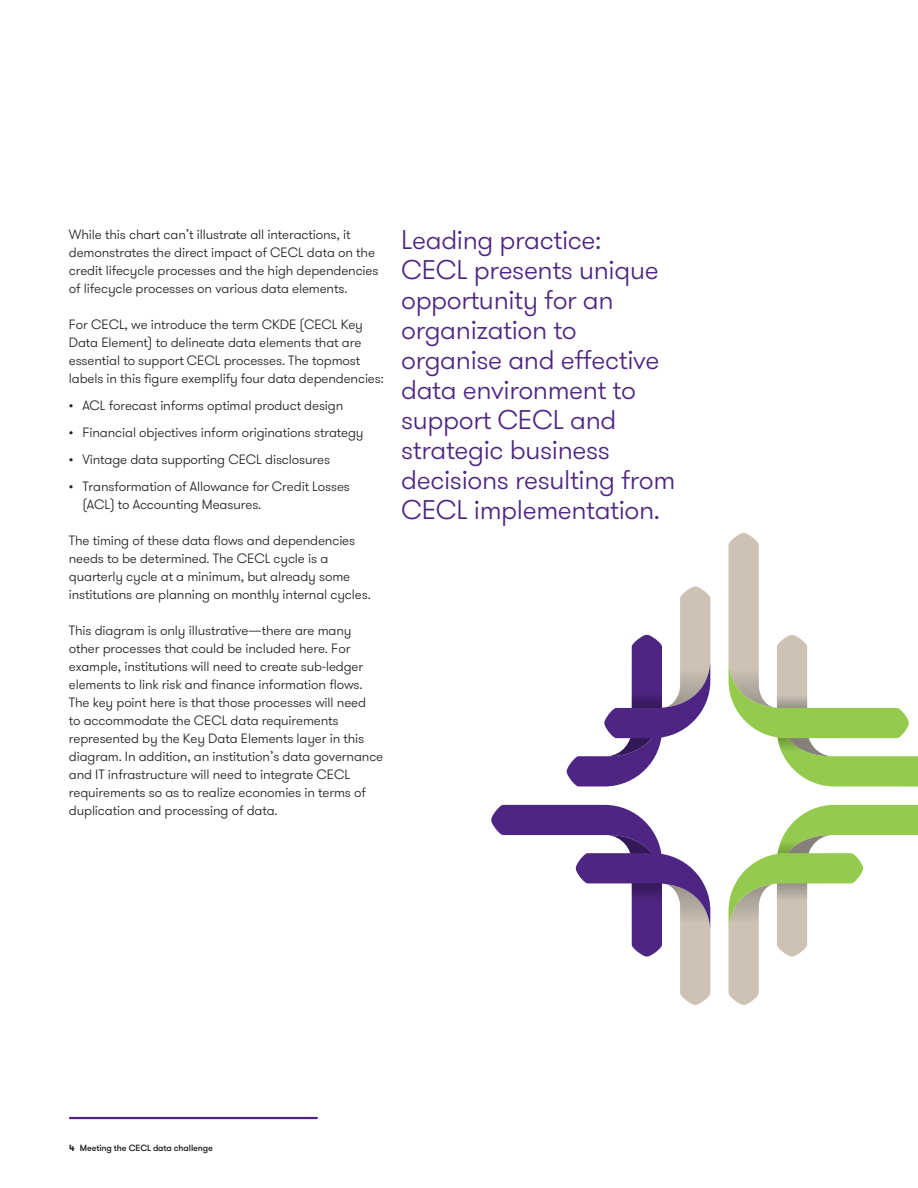
<style>
.page{position:relative;width:918px;height:1188px;background:#fff}
.page>*{position:absolute;margin:0;border:0;box-sizing:border-box;transform-origin:0 0}
.t1{font:300 27px/30px "GT Walsheim";letter-spacing:-.015em;color:#4e2582}
.t2{font:300 13.5px/18px "GT Walsheim";letter-spacing:-.01em;color:#231f20}
.t3{font:500 9px "GT Walsheim";letter-spacing:-.015em;color:#231f20}
.s1{font-weight:700}
</style>
<div class="page">
<hr style="left:70px;top:1117px;width:247px;height:2px;background:#4e2582">
<svg style="left:567px;top:533px;width:351px;height:254px"></svg>
<svg style="left:491px;top:805px;width:427px;height:200px"></svg>
<p class="t2" style="left:69px;top:226px;width:311px">While this chart can’t illustrate all interactions, it demonstrates the direct impact of CECL data on the credit lifecycle processes and the high dependencies of lifecycle processes on various data elements.</p>
<p class="t2" style="left:69px;top:316px;width:317px">For CECL, we introduce the term CKDE (CECL Key Data Element) to delineate data elements that are essential to support CECL processes. The topmost labels in this figure exemplify four data dependencies:</p>
<p class="t2" style="left:69px;top:397px;width:276px">• ACL forecast informs optimal product design</p>
<p class="t2" style="left:69px;top:424px;width:296px">• Financial objectives inform originations strategy</p>
<p class="t2" style="left:69px;top:451px;width:263px">• Vintage data supporting CECL disclosures</p>
<p class="t2" style="left:82px;top:478px;width:269px;text-indent:-14px">• Transformation of Allowance for Credit Losses (ACL) to Accounting Measures.</p>
<p class="t2" style="left:69px;top:532px;width:303px">The timing of these data flows and dependencies needs to be determined. The CECL cycle is a quarterly cycle at a minimum, but already some institutions are planning on monthly internal cycles.</p>
<p class="t2" style="left:69px;top:622px;width:316px">This diagram is only illustrative—there are many other processes that could be included here. For example, institutions will need to create sub-ledger elements to link risk and finance information flows.<br>The key point here is that those processes will need<br>to accommodate the CECL data requirements represented by the Key Data Elements layer in this diagram. In addition, an institution’s data governance and IT infrastructure will need to integrate CECL requirements so as to realize economies in terms of duplication and processing of data.</p>
<h1 class="t1" style="left:401px;top:226px;width:276px">Leading practice:<br>CECL presents unique opportunity for an organization to organise and effective data environment to support CECL and strategic business decisions resulting from<br>CECL implementation.</h1>
<p class="t3" style="left:69px;top:1142px;width:145px"><span class="s1">4</span> Meeting the CECL data challenge</p>
</div>
